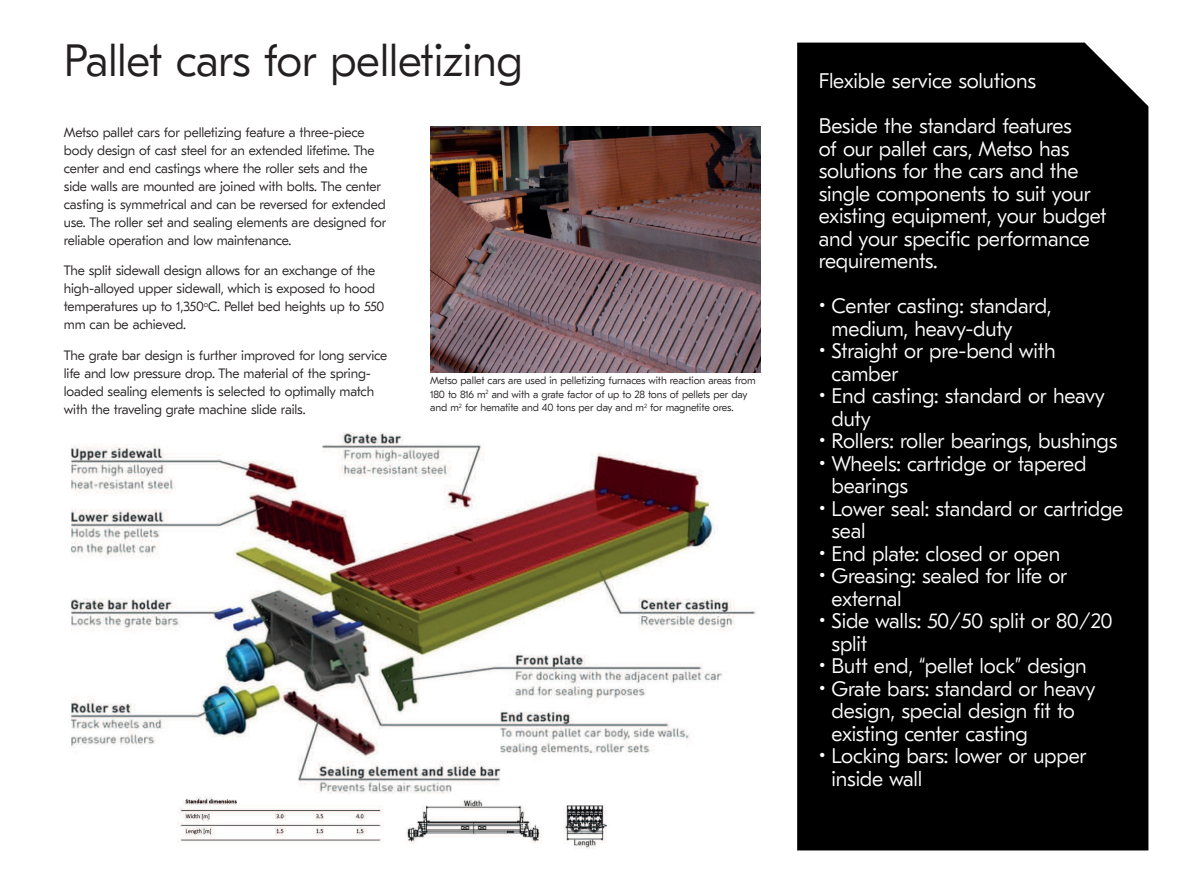
<style>
.page{position:relative;width:1191px;height:893px;background:#fff}
.page>*{position:absolute;margin:0;border:0;box-sizing:border-box;transform-origin:0 0}
.Headline__30_30_pt__Light__Black{font:300 45px "GT Eesti LC Text";letter-spacing:-.01em;color:#231f20}
.t1{font:300 21px/22.5px "GT Eesti LC Text";letter-spacing:-.01em;color:#fff}
.Body_text__9_12_pt__Light__Black{font:300 13.5px/18px "GT Eesti LC Text";letter-spacing:-.01em;color:#231f20}
.Body_text__9_12_pt__Light__Black-2{font:300 10.5px/13.5px "GT Eesti LC Text";letter-spacing:-.01em;color:#231f20}
</style>
<div class="page">
<div style="left:797px;top:43px;width:351px;height:807px;background:#000"></div>
<img style="left:430px;top:127px;width:330px;height:245px">
<img style="left:70px;top:433px;width:689px;height:360px">
<img style="left:179px;top:797px;width:429px;height:52px">
<p class="Headline__30_30_pt__Light__Black" style="left:64px;top:36px;width:460px">Pallet cars for pelletizing</p>
<p class="Body_text__9_12_pt__Light__Black" style="left:64px;top:123px;width:324px">Metso pallet cars for pelletizing feature a three-piece body design of cast steel for an extended lifetime. The center and end castings where the roller sets and the side walls are mounted are joined with bolts. The center casting is symmetrical and can be reversed for extended use. The roller set and sealing elements are designed for reliable operation and low maintenance.</p>
<p class="Body_text__9_12_pt__Light__Black" style="left:64px;top:262px;width:322px">The split sidewall design allows for an exchange of the high-alloyed upper sidewall, which is exposed to hood temperatures up to 1,350<sup>o</sup>C. Pellet bed heights up to 550 mm can be achieved.</p>
<p class="Body_text__9_12_pt__Light__Black" style="left:64px;top:347px;width:325px">The grate bar design is further improved for long service life and low pressure drop. The material of the spring&shy;loaded sealing elements is selected to optimally match with the traveling grate machine slide rails.</p>
<p class="Body_text__9_12_pt__Light__Black-2" style="left:430px;top:374px;width:327px">Metso pallet cars are used in pelletizing furnaces with reaction areas from<br>180 to 816 m<sup>2</sup> and with a grate factor of up to 28 tons of pellets per day and m<sup>2</sup> for hematite and 40 tons per day and m<sup>2</sup> for magnetite ores.</p>
<p class="t1" style="left:819px;top:70px;width:219px">Flexible service solutions</p>
<p class="t1" style="left:819px;top:115px;width:289px">Beside the standard features<br>of our pallet cars, Metso has solutions for the cars and the single components to suit your existing equipment, your budget and your specific performance requirements.</p>
<p class="t1" style="left:831px;top:295px;width:222px;text-indent:-13px">• Center casting: standard, medium, heavy-duty</p>
<p class="t1" style="left:831px;top:340px;width:226px;text-indent:-13px">• Straight or pre-bend with camber</p>
<p class="t1" style="left:831px;top:385px;width:275px;text-indent:-13px">• End casting: standard or heavy duty</p>
<p class="t1" style="left:819px;top:430px;width:300px">• Rollers: roller bearings, bushings</p>
<p class="t1" style="left:831px;top:452px;width:257px;text-indent:-13px">• Wheels: cartridge or tapered bearings</p>
<p class="t1" style="left:831px;top:497px;width:293px;text-indent:-13px">• Lower seal: standard or cartridge seal</p>
<p class="t1" style="left:819px;top:542px;width:243px">• End plate: closed or open</p>
<p class="t1" style="left:831px;top:565px;width:237px;text-indent:-13px">• Greasing: sealed for life or external</p>
<p class="t1" style="left:831px;top:610px;width:283px;text-indent:-13px">• Side walls: 50/50 split or 80/20 split</p>
<p class="t1" style="left:819px;top:655px;width:269px">• Butt end, “pellet lock” design</p>
<p class="t1" style="left:831px;top:677px;width:265px;text-indent:-13px">• Grate bars: standard or heavy design, special design fit to existing center casting</p>
<p class="t1" style="left:831px;top:745px;width:256px;text-indent:-13px">• Locking bars: lower or upper inside wall</p>
</div>
